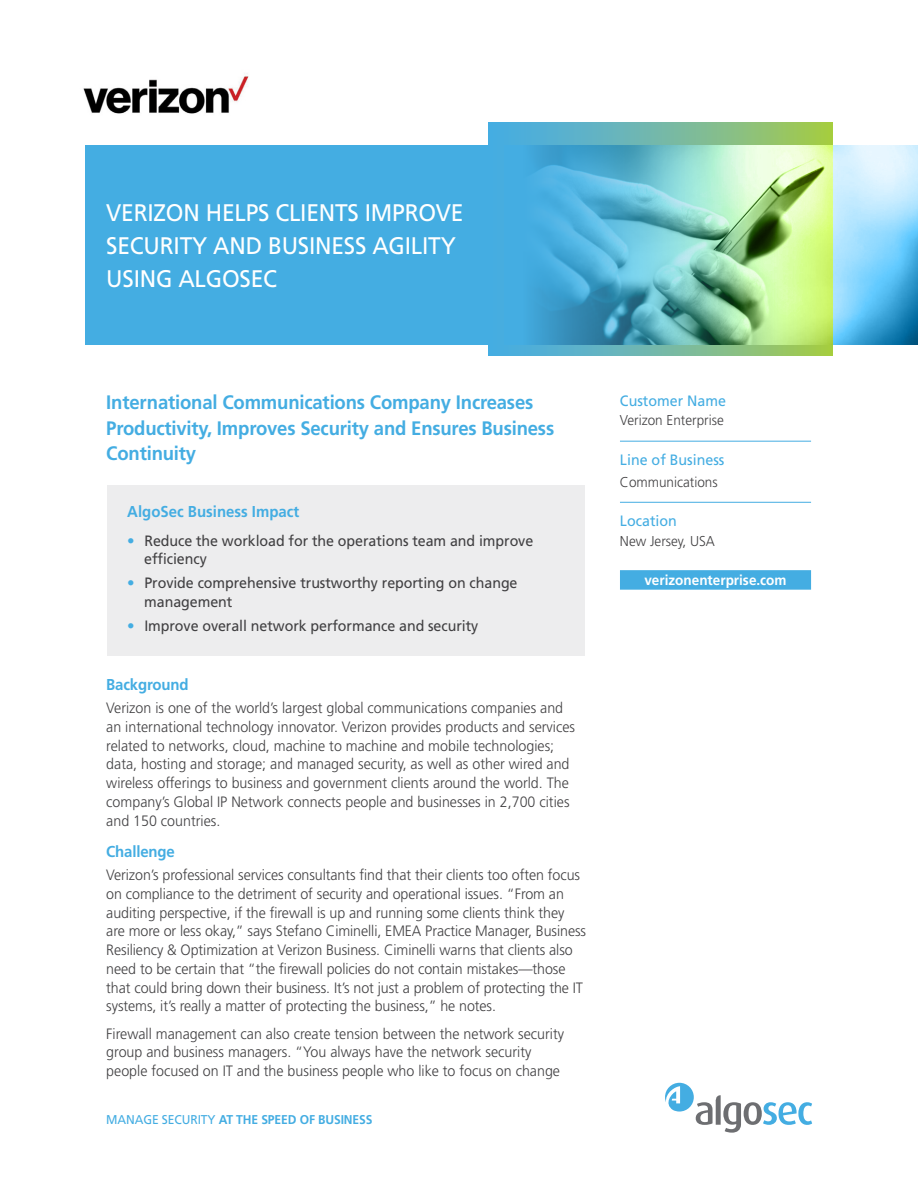
<style>
.page{position:relative;width:918px;height:1188px;background:#fff}
.page>*{position:absolute;margin:0;border:0;box-sizing:border-box;transform-origin:0 0}
.Page_Header{font:24px/33px "Frutiger LT Std";letter-spacing:-.01em;color:#fff;scale:.95 1}
.t1{font:700 19.5px/25.5px "Frutiger LT Std";letter-spacing:-.01em;color:#44ade2;scale:.95 1}
.Head_A_Business_impa{font:700 15.75px "Frutiger LT Std";color:#44ade2;scale:.95 1}
.L3_Sub{font:700 15.75px "Frutiger LT Std";letter-spacing:-.01em;color:#44ade2;scale:.95 1}
.L2_text{font:300 15px/18.8px "Frutiger LT Std";color:#414042;scale:.95 1}
.t2{font:15px "Frutiger LT Std";letter-spacing:-.005em;color:#414042;scale:.95 1}
.case_study_line_H{font:15px "Frutiger LT Std";color:#44ade2;scale:.95 1}
.case_study_line_H-2{font:15px "Frutiger LT Std";color:#44ade2}
.t3{font:300 14.25px "Frutiger LT Std";color:#414042;scale:.95 1}
.reverse_from_band{font:700 14.25px "Frutiger LT Std";color:#fff;scale:.95 1}
.t4{font:700 12.75px "Frutiger LT Std";letter-spacing:-.01em;color:#44ade2;scale:.95 1}
.s1{font-weight:400}
</style>
<div class="page">
<div style="left:107px;top:485px;width:477px;height:170px;background:#ededee"></div>
<div style="left:85px;top:145px;width:833px;height:200px;background:#44ade2"></div>
<svg style="left:489px;top:122px;width:344px;height:233px"></svg>
<hr style="left:620px;top:441px;width:191px;height:1px;background:#44ade2">
<hr style="left:620px;top:502px;width:191px;height:1px;background:#44ade2">
<div style="left:620px;top:570px;width:191px;height:20px;background:#44ade2"></div>
<img style="left:757px;top:145px;width:161px;height:200px">
<img style="left:504px;top:145px;width:253px;height:200px">
<img style="left:83px;top:73px;width:166px;height:41px">
<svg style="left:665px;top:1083px;width:147px;height:50px"></svg>
<p class="Page_Header" style="left:106px;top:196px;width:378px">VERIZON HELPS CLIENTS IMPROVE<br>SECURITY AND BUSINESS AGILITY<br>USING ALGOSEC</p>
<p class="t1" style="left:106px;top:390px;width:473px">International Communications Company Increases<br>Productivity, Improves Security and Ensures Business<br>Continuity</p>
<p class="Head_A_Business_impa" style="left:127px;top:503px;width:183px">AlgoSec Business Impact</p>
<p class="t2" style="left:144px;top:532px;width:411px">Reduce the workload for the operations team and improve</p>
<p class="case_study_line_H-2" style="left:127px;top:532px;width:9px">•</p>
<p class="case_study_line_H-2" style="left:127px;top:574px;width:9px">•</p>
<p class="case_study_line_H-2" style="left:127px;top:617px;width:9px">•</p>
<p class="t2" style="left:144px;top:550px;width:67px">efficiency</p>
<p class="t2" style="left:144px;top:574px;width:394px">Provide comprehensive trustworthy reporting on change</p>
<p class="t2" style="left:144px;top:593px;width:94px">management</p>
<p class="t2" style="left:144px;top:617px;width:353px">Improve overall network performance and security</p>
<p class="L3_Sub" style="left:106px;top:675px;width:88px">Background</p>
<p class="L2_text" style="left:106px;top:699px;width:495px">Verizon is one of the world s’ largest global communications companies and an international technology innovator. Verizon provides products and services related to networks, cloud, machine to machine and mobile technologies; data, hosting and storage; and managed security, as well as other wired and wireless offerings to business and government clients around the world. The company s’ Global IP Network connects people and businesses in 2,700 cities and 150 countries.</p>
<p class="L3_Sub" style="left:106px;top:842px;width:74px">Challenge</p>
<p class="L2_text" style="left:106px;top:866px;width:507px">Verizon s’ professional services consultants find that their clients too often focus on compliance to the detriment of security and operational issues “. From an auditing perspective if, the firewall is up and running some clients think they are more or less okay,” says Stefano Ciminelli, EMEA Practice Manager, Business Resiliency &amp; Optimization at Verizon Business. Ciminelli warns that clients also need to be certain that “the firewall policies do not contain mistakes—those that could bring down their business s’I t. not just a problem of protecting the IT systems s’i t, really a matter of protecting the business,” he notes.</p>
<p class="L2_text" style="left:106px;top:1024px;width:483px">Firewall management can also create tension between the network security group and business managers “. You always have the network security people focused on IT and the business people who like to focus on change</p>
<p class="t4" style="left:106px;top:1112px;width:282px"><span class="s1">MANAGE SECURITY</span> AT THE SPEED OF BUSINESS</p>
<p class="case_study_line_H" style="left:620px;top:392px;width:113px">Customer Name</p>
<p class="t3" style="left:620px;top:412px;width:111px">Verizon Enterprise</p>
<p class="case_study_line_H" style="left:620px;top:451px;width:112px">Line of Business</p>
<p class="t3" style="left:620px;top:474px;width:104px">Communications</p>
<p class="case_study_line_H" style="left:620px;top:512px;width:61px">Location</p>
<p class="t3" style="left:620px;top:533px;width:102px">New Jersey, USA</p>
<p class="reverse_from_band" style="left:644px;top:572px;width:151px">verizonenterprise.com</p>
</div>
